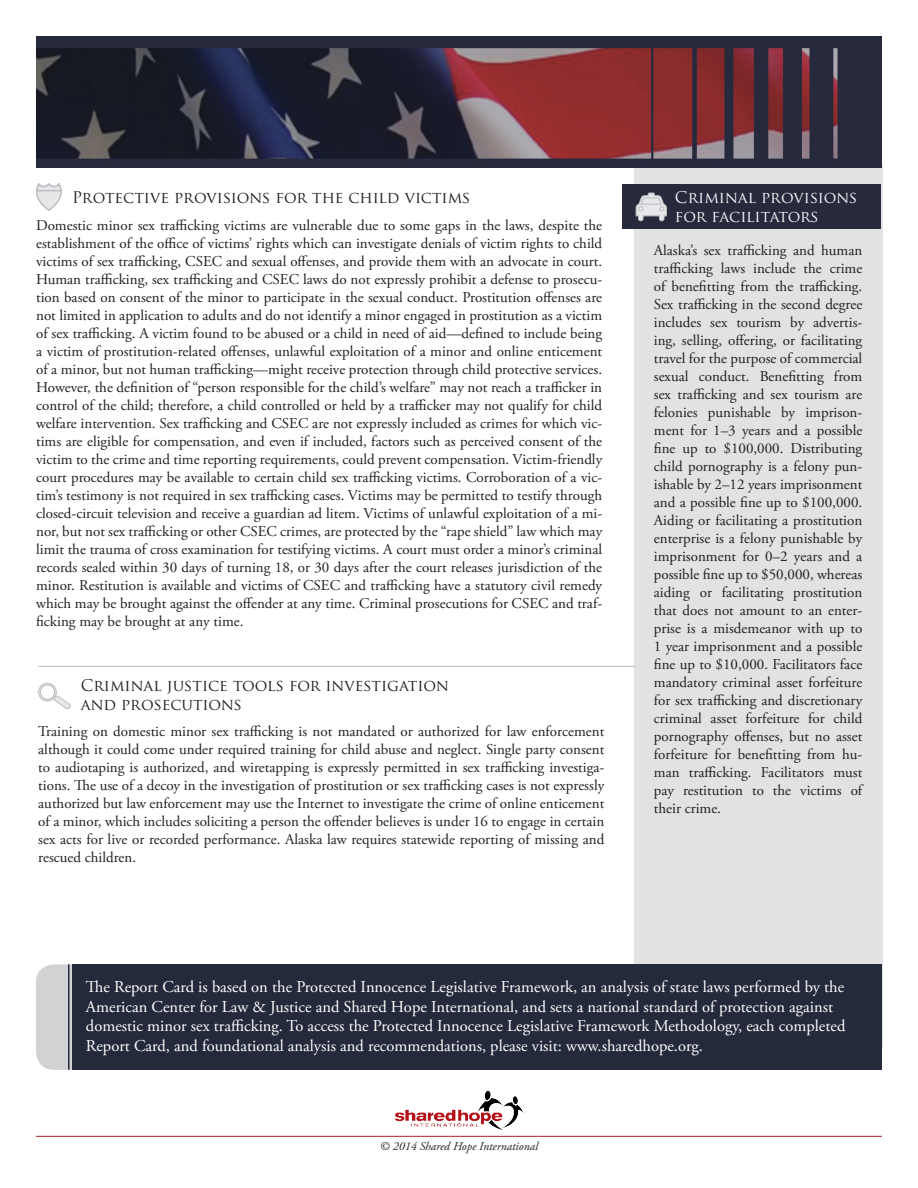
<style>
.page{position:relative;width:918px;height:1188px;background:#fff}
.page>*{position:absolute;margin:0;border:0;box-sizing:border-box;transform-origin:0 0}
.t1{font:16.5px/19.8px "Adobe Garamond Pro";color:#fff}
.t2{font:15.75px "Trajan Pro";color:#231f20}
.t3{font:15.75px/18.9px "Trajan Pro";color:#f5f5f6}
.t4{font:15px/18px "Adobe Garamond Pro";color:#231f20;text-align:justify}
.t5{font:italic 12px "Adobe Garamond Pro";color:#231f20}
</style>
<div class="page">
<div style="left:634px;top:165px;width:248px;height:881px;background:#e1e2e3"></div>
<div style="left:622px;top:185px;width:259px;height:44px;background:#272a3d"></div>
<img style="left:36px;top:36px;width:846px;height:132px">
<hr style="left:38px;top:666px;width:598px;height:1px;background:#bcbdc0">
<svg style="left:38px;top:682px;width:33px;height:28px"></svg>
<svg style="left:36px;top:183px;width:26px;height:28px"></svg>
<svg style="left:635px;top:192px;width:32px;height:30px"></svg>
<hr style="left:36px;top:1136px;width:846px;height:1px;background:#b41f23">
<img style="left:395px;top:1090px;width:129px;height:40px">
<div style="left:36px;top:964px;width:57px;height:106px;background:#d1d2d4;border-radius:18px"></div>
<div style="left:72px;top:964px;width:810px;height:106px;background:#24293b"></div>
<hr style="left:68px;top:964px;width:1px;height:106px;background:#24293b">
<p class="t2" style="left:72px;top:187px;width:400px">Protective provisions for the child victims</p>
<p class="t3" style="left:675px;top:187px;width:184px">Criminal provisions for facilitators</p>
<p class="t4" style="left:36px;top:217px;width:568px">Domestic minor sex trafficking victims are vulnerable due to some gaps in the laws, despite the establishment of the office of victims’ rights which can investigate denials of victim rights to child victims of sex trafficking, CSEC and sexual offenses, and provide them with an advocate in court.<br>Human trafficking, sex trafficking and CSEC laws do not expressly prohibit a defense to prosecu&shy;tion based on consent of the minor to participate in the sexual conduct. Prostitution offenses are not limited in application to adults and do not identify a minor engaged in prostitution as a victim of sex trafficking. A victim found to be abused or a child in need of aid—defined to include being a victim of prostitution-related offenses, unlawful exploitation of a minor and online enticement of a minor, but not human trafficking—might receive protection through child protective services.<br>However, the definition of “person responsible for the child’s welfare” may not reach a trafficker in control of the child; therefore, a child controlled or held by a trafficker may not qualify for child welfare intervention. Sex trafficking and CSEC are not expressly included as crimes for which vic&shy;tims are eligible for compensation, and even if included, factors such as perceived consent of the victim to the crime and time reporting requirements, could prevent compensation. Victim-friendly court procedures may be available to certain child sex trafficking victims. Corroboration of a vic&shy;tim’s testimony is not required in sex trafficking cases. Victims may be permitted to testify through closed-circuit television and receive a guardian ad litem. Victims of unlawful exploitation of a mi&shy;nor, but not sex trafficking or other CSEC crimes, are protected by the “rape shield” law which may limit the trauma of cross examination for testifying victims. A court must order a minor’s criminal records sealed within 30 days of turning 18, or 30 days after the court releases jurisdiction of the minor. Restitution is available and victims of CSEC and trafficking have a statutory civil remedy which may be brought against the offender at any time. Criminal prosecutions for CSEC and traf&shy;ficking may be brought at any time.</p>
<p class="t4" style="left:654px;top:242px;width:210px">Alaska’s sex trafficking and human trafficking laws include the crime of benefitting from the trafficking.<br>Sex trafficking in the second degree includes sex tourism by advertis&shy;ing, selling, offering, or facilitating travel for the purpose of commercial sexual conduct. Benefitting from sex trafficking and sex tourism are felonies punishable by imprison&shy;ment for 1–3 years and a possible fine up to $100,000. Distributing child pornography is a felony pun&shy;ishable by 2–12 years imprisonment and a possible fine up to $100,000.<br>Aiding or facilitating a prostitution enterprise is a felony punishable by imprisonment for 0–2 years and a possible fine up to $50,000, whereas aiding or facilitating prostitution that does not amount to an enter&shy;prise is a misdemeanor with up to 1 year imprisonment and a possible fine up to $10,000. Facilitators face mandatory criminal asset forfeiture for sex trafficking and discretionary criminal asset forfeiture for child pornography offenses, but no asset forfeiture for benefitting from hu&shy;man trafficking. Facilitators must pay restitution to the victims of their crime.</p>
<p class="t2" style="left:81px;top:676px;width:370px">Criminal justice tools for investigation</p>
<p class="t2" style="left:81px;top:695px;width:163px">and prosecutions</p>
<p class="t4" style="left:38px;top:723px;width:568px">Training on domestic minor sex trafficking is not mandated or authorized for law enforcement although it could come under required training for child abuse and neglect. Single party consent to audiotaping is authorized, and wiretapping is expressly permitted in sex trafficking investiga&shy;tions. The use of a decoy in the investigation of prostitution or sex trafficking cases is not expressly authorized but law enforcement may use the Internet to investigate the crime of online enticement of a minor, which includes soliciting a person the offender believes is under 16 to engage in certain sex acts for live or recorded performance. Alaska law requires statewide reporting of missing and rescued children.</p>
<p class="t1" style="left:86px;top:977px;width:761px">The Report Card is based on the Protected Innocence Legislative Framework, an analysis of state laws performed by the American Center for Law &amp; Justice and Shared Hope International, and sets a national standard of protection against domestic minor sex trafficking. To access the Protected Innocence Legislative Framework Methodology, each completed Report Card, and foundational analysis and recommendations, please visit: www.sharedhope.org.</p>
<p class="t5" style="left:380px;top:1139px;width:160px">© 2014 Shared Hope International</p>
</div>
